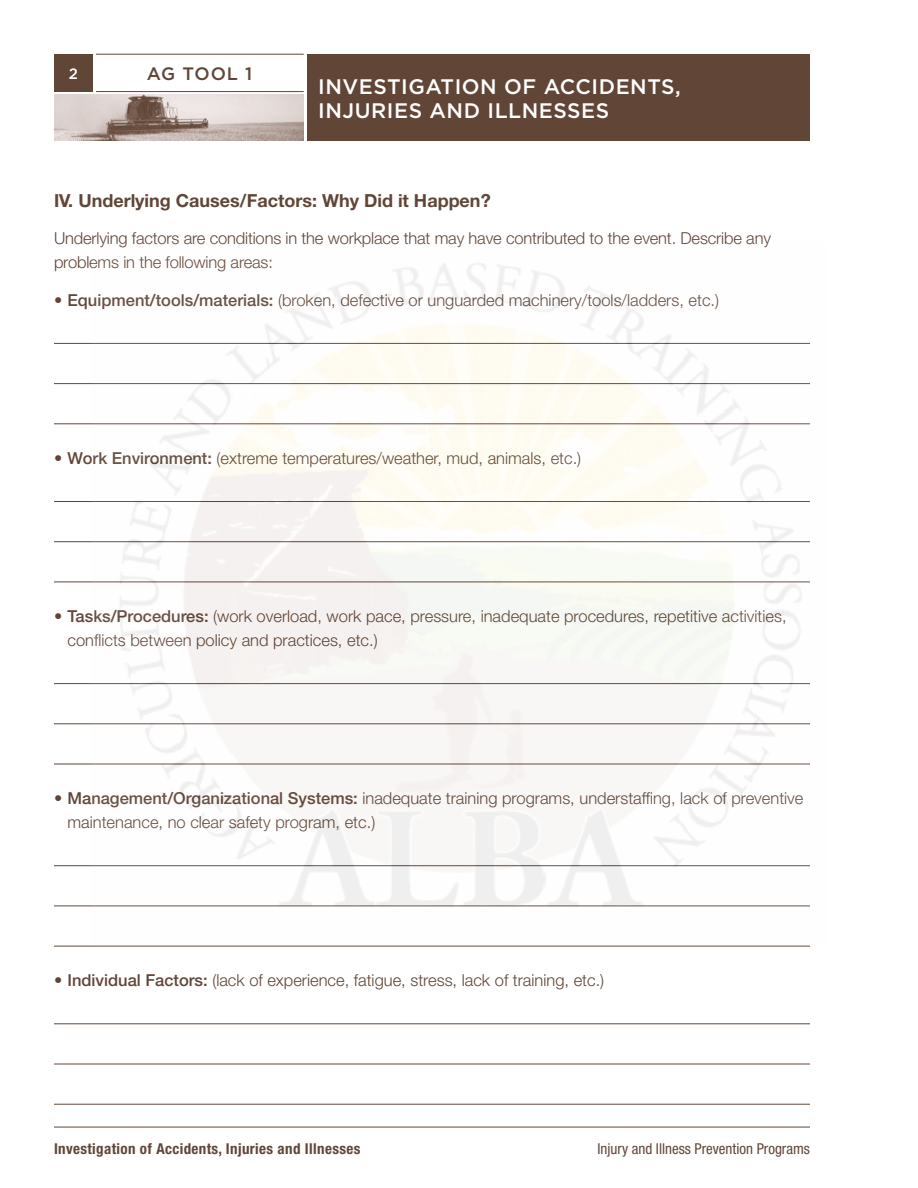
<style>
.page{position:relative;width:918px;height:1188px;background:#fff}
.page>*{position:absolute;margin:0;border:0;box-sizing:border-box;transform-origin:0 0}
.t1{font:500 21px/24px "Gotham";letter-spacing:.025em;color:#fff}
.t2{font:700 18px "Helvetica Neue LT Std";color:#614638}
.t3{font:500 18px "Gotham";letter-spacing:.03em;color:#614638}
.t4{font:300 16.5px/24px "Helvetica Neue LT Std";color:#614638}
.t5{font:700 condensed 15px "Helvetica Neue LT Std";letter-spacing:.025em;color:#614638}
.t6{font:condensed 15px "Helvetica Neue LT Std";color:#614638}
.t7{font:500 15px "Gotham";color:#fff}
.s1{font-weight:500}
</style>
<div class="page">
<div style="left:54px;top:54px;width:39px;height:38px;background:#614638"></div>
<div style="left:307px;top:54px;width:503px;height:87px;background:#614638"></div>
<hr style="left:96px;top:54px;width:208px;height:1px;background:#614638">
<hr style="left:96px;top:91px;width:208px;height:1px;background:#614638">
<img style="left:54px;top:94px;width:250px;height:47px">
<hr style="left:54px;top:1127px;width:756px;height:1px;background:#614638">
<hr style="left:54px;top:343px;width:756px;height:1px;background:#614638">
<hr style="left:54px;top:383px;width:756px;height:1px;background:#614638">
<hr style="left:54px;top:423px;width:756px;height:1px;background:#614638">
<hr style="left:54px;top:501px;width:756px;height:1px;background:#614638">
<hr style="left:54px;top:541px;width:756px;height:1px;background:#614638">
<hr style="left:54px;top:582px;width:756px;height:1px;background:#614638">
<hr style="left:54px;top:683px;width:756px;height:1px;background:#614638">
<hr style="left:54px;top:723px;width:756px;height:1px;background:#614638">
<hr style="left:54px;top:764px;width:756px;height:1px;background:#614638">
<hr style="left:54px;top:865px;width:756px;height:1px;background:#614638">
<hr style="left:54px;top:906px;width:756px;height:1px;background:#614638">
<hr style="left:54px;top:946px;width:756px;height:1px;background:#614638">
<hr style="left:54px;top:1023px;width:756px;height:1px;background:#614638">
<hr style="left:54px;top:1064px;width:756px;height:1px;background:#614638">
<hr style="left:54px;top:1104px;width:756px;height:1px;background:#614638">
<img style="left:92px;top:263px;width:718px;height:683px">
<p class="t7" style="left:69px;top:64px;width:11px">2</p>
<p class="t3" style="left:147px;top:62px;width:107px">AG TOOL 1</p>
<p class="t1" style="left:318px;top:74px;width:364px">INVESTIGATION OF ACCIDENTS,<br>INJURIES AND ILLNESSES</p>
<p class="t2" style="left:54px;top:189px;width:438px">IV. Underlying Causes/Factors: Why Did it Happen?</p>
<p class="t4" style="left:54px;top:226px;width:719px">Underlying factors are conditions in the workplace that may have contributed to the event. Describe any problems in the following areas:</p>
<p class="t4" style="left:54px;top:287px;width:667px">• <span class="s1">Equipment/tools/materials:</span> (broken, defective or unguarded machinery/tools/ladders, etc.)</p>
<p class="t4" style="left:54px;top:445px;width:529px">• <span class="s1">Work Environment:</span> (extreme temperatures/weather, mud, animals, etc.)</p>
<p class="t4" style="left:67px;top:604px;width:721px;text-indent:-13px">• <span class="s1">Tasks/Procedures:</span> (work overload, work pace, pressure, inadequate procedures, repetitive activities, conflicts between policy and practices, etc.)</p>
<p class="t4" style="left:67px;top:786px;width:738px;text-indent:-13px">• <span class="s1">Management/Organizational Systems:</span> inadequate training programs, understaffing, lack of preventive maintenance, no clear safety program, etc.)</p>
<p class="t4" style="left:54px;top:968px;width:552px">• <span class="s1">Individual Factors:</span> (lack of experience, fatigue, stress, lack of training, etc.)</p>
<p class="t5" style="left:54px;top:1140px;width:308px">Investigation of Accidents, Injuries and Illnesses</p>
<p class="t6" style="left:597px;top:1140px;width:214px">Injury and Illness Prevention Programs</p>
</div>
